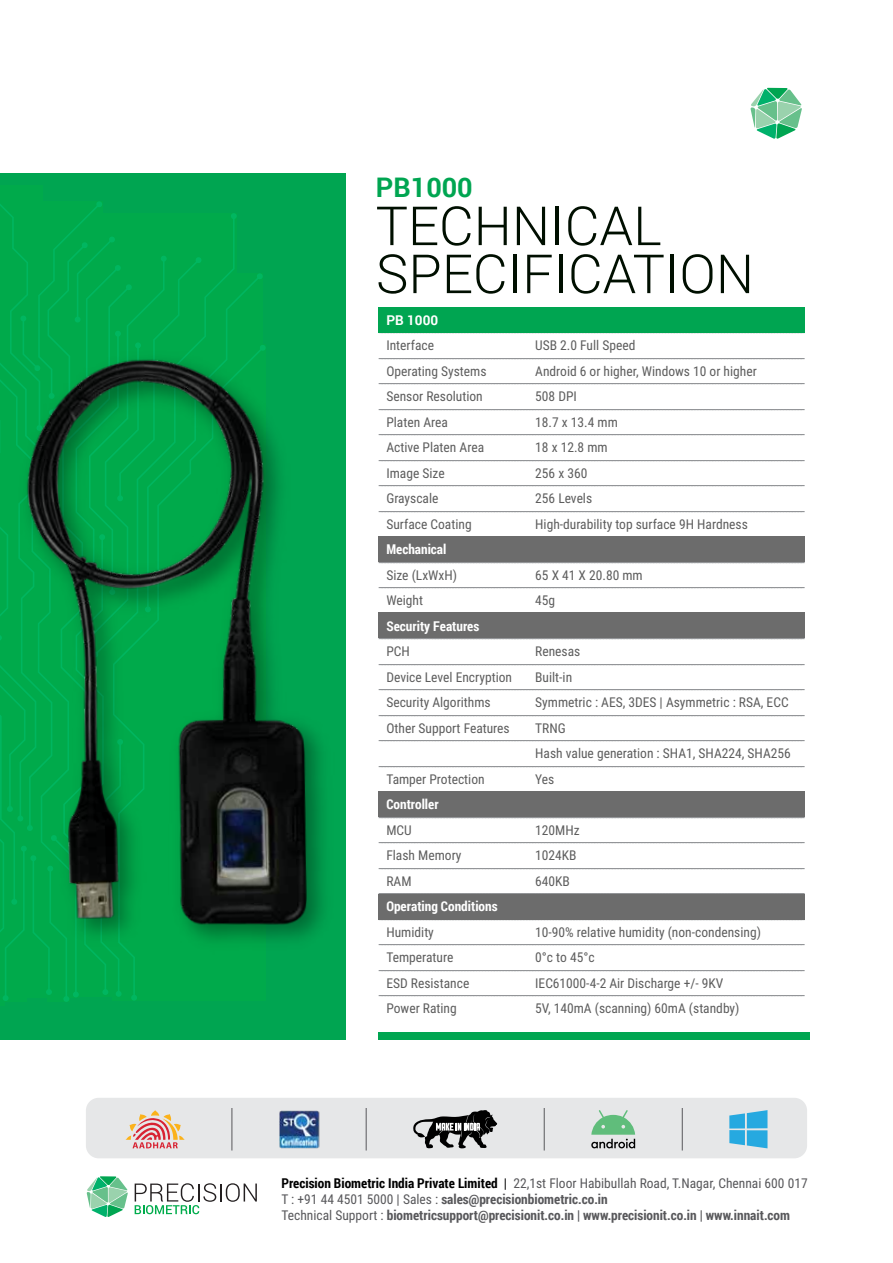
<style>
.page{position:relative;width:893px;height:1263px;background:#fff}
.page>*{position:absolute;margin:0;border:0;box-sizing:border-box;transform-origin:0 0}
.t1{font:300 54px/48px "Roboto";color:#000f00}
.t2{font:700 27px "Roboto";color:#00a551}
.t3{font:13.5px/25.5px "Roboto Condensed";color:#5d5d5d}
.t4{font:700 13.5px/16.2px "Roboto Condensed";color:#58585b}
.t5{font:700 13.5px "Roboto Condensed";color:#fff}
.t6{font:700 13.5px "Roboto";color:#fff}
.t7{font:700 10.5px "Roboto Condensed";color:#939598}
.s1{color:#000}
.s2{font-weight:400;color:#000}
.s3{font-weight:400}
</style>
<div class="page">
<div style="left:0;top:173px;width:346px;height:867px;background:#00a551"></div>
<svg style="left:0;top:201px;width:263px;height:801px"></svg>
<svg style="left:750px;top:88px;width:52px;height:51px"></svg>
<div style="left:379px;top:307px;width:426px;height:26px;background:#00a551"></div>
<div style="left:379px;top:537px;width:426px;height:25px;background:#6c6c6c"></div>
<div style="left:379px;top:613px;width:426px;height:25px;background:#6c6c6c"></div>
<div style="left:379px;top:792px;width:426px;height:25px;background:#6c6c6c"></div>
<div style="left:379px;top:894px;width:426px;height:25px;background:#6c6c6c"></div>
<div style="left:379px;top:1032px;width:431px;height:8px;background:#00a551"></div>
<svg style="left:87px;top:1176px;width:41px;height:41px"></svg>
<svg style="left:135px;top:1183px;width:122px;height:31px"></svg>
<div style="left:86px;top:1098px;width:721px;height:60px;background:#e6e7e8;border-radius:13px"></div>
<hr style="left:682px;top:1108px;width:1px;height:42px;background:#58585b">
<hr style="left:544px;top:1108px;width:1px;height:42px;background:#58585b">
<hr style="left:366px;top:1108px;width:1px;height:42px;background:#58585b">
<hr style="left:232px;top:1108px;width:1px;height:42px;background:#58585b">
<svg style="left:125px;top:1110px;width:60px;height:38px"></svg>
<svg style="left:413px;top:1110px;width:84px;height:38px"></svg>
<img style="left:279px;top:1110px;width:40px;height:38px">
<svg style="left:729px;top:1110px;width:38px;height:38px"></svg>
<svg style="left:591px;top:1110px;width:44px;height:38px"></svg>
<img style="left:0;top:302px;width:445px;height:688px">
<h2 class="t2" style="left:376px;top:168px;width:98px">PB1000</h2>
<h1 class="t1" style="left:376px;top:200px;width:380px">TECHNICAL<br>SPECIFICATION</h1>
<p class="t7" style="left:379px;top:321px;width:427px">________________________________________________________________________________________________________________________________________________</p>
<p class="t7" style="left:379px;top:346px;width:427px">________________________________________________________________________________________________________________________________________________</p>
<p class="t7" style="left:379px;top:372px;width:427px">________________________________________________________________________________________________________________________________________________</p>
<p class="t7" style="left:379px;top:397px;width:427px">________________________________________________________________________________________________________________________________________________</p>
<p class="t7" style="left:379px;top:423px;width:427px">________________________________________________________________________________________________________________________________________________</p>
<p class="t7" style="left:379px;top:448px;width:427px">________________________________________________________________________________________________________________________________________________</p>
<p class="t7" style="left:379px;top:474px;width:427px">________________________________________________________________________________________________________________________________________________</p>
<p class="t7" style="left:379px;top:499px;width:427px">________________________________________________________________________________________________________________________________________________</p>
<p class="t6" style="left:386px;top:310px;width:53px">PB 1000</p>
<p class="t3" style="left:386px;top:332px;width:49px">Interface</p>
<p class="t3" style="left:535px;top:332px;width:102px">USB 2.0 Full Speed</p>
<p class="t3" style="left:386px;top:357px;width:102px">Operating Systems</p>
<p class="t3" style="left:535px;top:357px;width:223px">Android 6 or higher, Windows 10 or higher</p>
<p class="t3" style="left:386px;top:383px;width:98px">Sensor Resolution</p>
<p class="t3" style="left:535px;top:383px;width:43px">508 DPI</p>
<p class="t3" style="left:386px;top:408px;width:63px">Platen Area</p>
<p class="t3" style="left:535px;top:408px;width:84px">18.7 x 13.4 mm</p>
<p class="t3" style="left:386px;top:434px;width:99px">Active Platen Area</p>
<p class="t3" style="left:535px;top:434px;width:74px">18 x 12.8 mm</p>
<p class="t3" style="left:386px;top:459px;width:60px">Image Size</p>
<p class="t3" style="left:535px;top:459px;width:54px">256 x 360</p>
<p class="t3" style="left:386px;top:485px;width:54px">Grayscale</p>
<p class="t3" style="left:535px;top:485px;width:58px">256 Levels</p>
<p class="t3" style="left:386px;top:510px;width:87px">Surface Coating</p>
<p class="t3" style="left:535px;top:510px;width:214px">High-durability top surface 9H Hardness</p>
<p class="t5" style="left:386px;top:540px;width:62px">Mechanical</p>
<p class="t3" style="left:386px;top:561px;width:72px">Size (LxWxH)</p>
<p class="t3" style="left:535px;top:561px;width:109px">65 X 41 X 20.80 mm</p>
<p class="t3" style="left:386px;top:587px;width:38px">Weight</p>
<p class="t3" style="left:535px;top:587px;width:21px">45g</p>
<p class="t5" style="left:386px;top:616px;width:94px">Security Features</p>
<p class="t3" style="left:386px;top:638px;width:25px">PCH</p>
<p class="t3" style="left:535px;top:638px;width:47px">Renesas</p>
<p class="t3" style="left:386px;top:663px;width:127px">Device Level Encryption</p>
<p class="t3" style="left:535px;top:663px;width:39px">Built-in</p>
<p class="t3" style="left:386px;top:689px;width:106px">Security Algorithms</p>
<p class="t3" style="left:535px;top:689px;width:255px">Symmetric : AES, 3DES | Asymmetric : RSA, ECC</p>
<p class="t3" style="left:386px;top:714px;width:125px">Other Support Features</p>
<p class="t3" style="left:535px;top:714px;width:257px">TRNG<br>Hash value generation : SHA1, SHA224, SHA256</p>
<p class="t3" style="left:386px;top:765px;width:100px">Tamper Protection</p>
<p class="t3" style="left:535px;top:765px;width:21px">Yes</p>
<p class="t5" style="left:386px;top:795px;width:54px">Controller</p>
<p class="t3" style="left:386px;top:816px;width:27px">MCU</p>
<p class="t3" style="left:535px;top:816px;width:46px">120MHz</p>
<p class="t3" style="left:386px;top:842px;width:77px">Flash Memory</p>
<p class="t3" style="left:535px;top:842px;width:43px">1024KB</p>
<p class="t3" style="left:386px;top:867px;width:27px">RAM</p>
<p class="t3" style="left:535px;top:867px;width:36px">640KB</p>
<p class="t5" style="left:386px;top:897px;width:113px">Operating Conditions</p>
<p class="t3" style="left:386px;top:918px;width:49px">Humidity</p>
<p class="t3" style="left:535px;top:918px;width:227px">10-90% relative humidity (non-condensing)</p>
<p class="t3" style="left:386px;top:944px;width:68px">Temperature</p>
<p class="t3" style="left:535px;top:944px;width:61px">0°c to 45°c</p>
<p class="t3" style="left:386px;top:969px;width:84px">ESD Resistance</p>
<p class="t3" style="left:535px;top:969px;width:190px">IEC61000-4-2 Air Discharge +/- 9KV</p>
<p class="t3" style="left:386px;top:995px;width:72px">Power Rating</p>
<p class="t3" style="left:535px;top:995px;width:206px">5V, 140mA (scanning) 60mA (standby)</p>
<p class="t7" style="left:379px;top:550px;width:427px">________________________________________________________________________________________________________________________________________________</p>
<p class="t7" style="left:379px;top:576px;width:427px">________________________________________________________________________________________________________________________________________________</p>
<p class="t7" style="left:379px;top:627px;width:427px">________________________________________________________________________________________________________________________________________________</p>
<p class="t7" style="left:379px;top:652px;width:427px">________________________________________________________________________________________________________________________________________________</p>
<p class="t7" style="left:379px;top:678px;width:427px">________________________________________________________________________________________________________________________________________________</p>
<p class="t7" style="left:379px;top:703px;width:427px">________________________________________________________________________________________________________________________________________________</p>
<p class="t7" style="left:379px;top:729px;width:427px">________________________________________________________________________________________________________________________________________________</p>
<p class="t7" style="left:379px;top:754px;width:427px">________________________________________________________________________________________________________________________________________________</p>
<p class="t7" style="left:379px;top:805px;width:427px">________________________________________________________________________________________________________________________________________________</p>
<p class="t7" style="left:379px;top:831px;width:427px">________________________________________________________________________________________________________________________________________________</p>
<p class="t7" style="left:379px;top:857px;width:427px">________________________________________________________________________________________________________________________________________________</p>
<p class="t7" style="left:379px;top:882px;width:427px">________________________________________________________________________________________________________________________________________________</p>
<p class="t7" style="left:379px;top:933px;width:427px">________________________________________________________________________________________________________________________________________________</p>
<p class="t7" style="left:379px;top:959px;width:427px">________________________________________________________________________________________________________________________________________________</p>
<p class="t7" style="left:379px;top:984px;width:427px">________________________________________________________________________________________________________________________________________________</p>
<p class="t4" style="left:281px;top:1174px;width:528px"><span class="s1">Precision Biometric India Private Limited</span> <span class="s2">|</span> <span class="s3">22,1st Floor Habibullah Road, T.Nagar, Chennai 600 017<br>T : +91 44 4501 5000 | Sales :</span> sales@precisionbiometric.co.in<br><span class="s3">Technical Support :</span> biometricsupport@precisionit.co.in | www.precisionit.co.in | www.innait.com</p>
</div>
